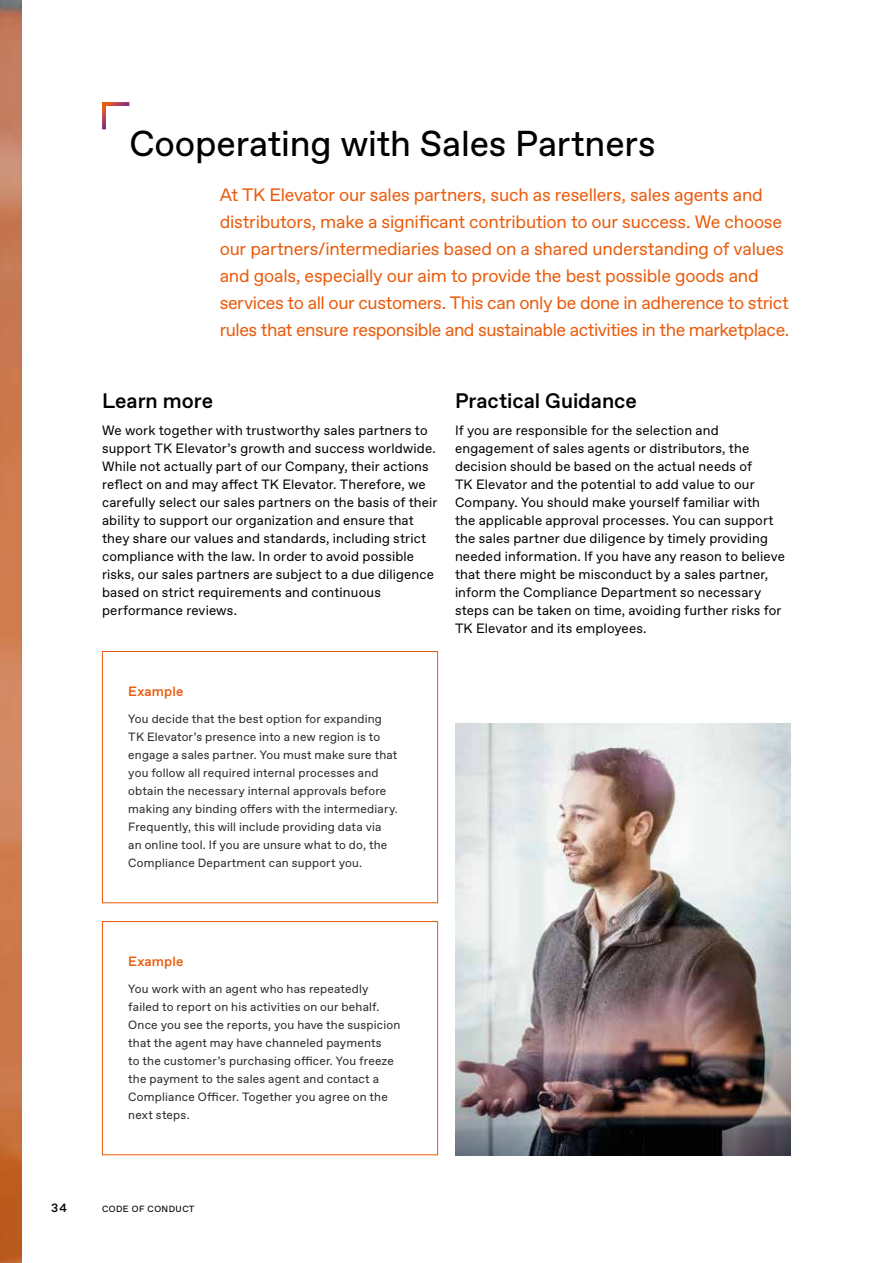
<style>
.page{position:relative;width:893px;height:1263px;background:#fff}
.page>*{position:absolute;margin:0;border:0;box-sizing:border-box;transform-origin:0 0}
.t1{font:36px "TKE Type";letter-spacing:-.005em;color:#000}
.t2{font:500 21px "TKE Type";color:#000}
.t3{font:18px/27px "TKE Type";letter-spacing:-.015em;color:#ea5b0b}
.t4{font:13.5px/18px "TKE Type";letter-spacing:.01em;color:#000}
.t5{font:500 13.5px "TKE Type";letter-spacing:.01em;color:#ea5b0b}
.t6{font:12px/18px "TKE Type";letter-spacing:.015em;color:#282827}
.t7{font:500 12px "TKE Type";color:#000}
.t8{font:9px "TKE Type";letter-spacing:.05em;color:#000}
</style>
<div class="page">
<img style="left:0;top:0;width:21px;height:1263px">
<svg style="left:102px;top:106px;width:4px;height:23px"></svg>
<svg style="left:102px;top:102px;width:27px;height:4px"></svg>
<div style="left:102px;top:651px;width:336px;height:252px;border:1px solid #ea5b0b"></div>
<div style="left:102px;top:921px;width:336px;height:234px;border:1px solid #ea5b0b"></div>
<img style="left:455px;top:723px;width:336px;height:432px">
<h1 class="t1" style="left:129px;top:123px;width:528px">Cooperating with Sales Partners</h1>
<p class="t3" style="left:220px;top:182px;width:571px">At TK Elevator our sales partners, such as resellers, sales agents and distributors, make a significant contribution to our success. We choose our partners/intermediaries based on a shared understanding of values and goals, especially our aim to provide the best possible goods and services to all our customers. This can only be done in adherence to strict rules that ensure responsible and sustainable activities in the marketplace.</p>
<h2 class="t2" style="left:102px;top:388px;width:113px">Learn more</h2>
<p class="t4" style="left:102px;top:422px;width:337px">We work together with trustworthy sales partners to support TK Elevator’s growth and success worldwide.<br>While not actually part of our Company, their actions reflect on and may affect TK Elevator. Therefore, we carefully select our sales partners on the basis of their ability to support our organization and ensure that they share our values and standards, including strict compliance with the law. In order to avoid possible risks, our sales partners are subject to a due diligence based on strict requirements and continuous performance reviews.</p>
<h2 class="t2" style="left:455px;top:388px;width:183px">Practical Guidance</h2>
<p class="t4" style="left:455px;top:422px;width:331px">If you are responsible for the selection and engagement of sales agents or distributors, the decision should be based on the actual needs of<br>TK Elevator and the potential to add value to our Company. You should make yourself familiar with<br>the applicable approval processes. You can support the sales partner due diligence by timely providing needed information. If you have any reason to believe that there might be misconduct by a sales partner, inform the Compliance Department so necessary steps can be taken on time, avoiding further risks for TK Elevator and its employees.</p>
<p class="t5" style="left:128px;top:683px;width:57px">Example</p>
<p class="t6" style="left:128px;top:710px;width:271px">You decide that the best option for expanding TK Elevator’s presence into a new region is to engage a sales partner. You must make sure that you follow all required internal processes and obtain the necessary internal approvals before making any binding offers with the intermediary.<br>Frequently, this will include providing data via<br>an online tool. If you are unsure what to do, the Compliance Department can support you.</p>
<p class="t5" style="left:128px;top:953px;width:57px">Example</p>
<p class="t6" style="left:128px;top:980px;width:273px">You work with an agent who has repeatedly failed to report on his activities on our behalf.<br>Once you see the reports, you have the suspicion that the agent may have channeled payments<br>to the customer’s purchasing officer. You freeze the payment to the sales agent and contact a Compliance Officer. Together you agree on the next steps.</p>
<p class="t7" style="left:51px;top:1201px;width:18px">34</p>
<p class="t8" style="left:102px;top:1203px;width:94px">CODE OF CONDUCT</p>
</div>
